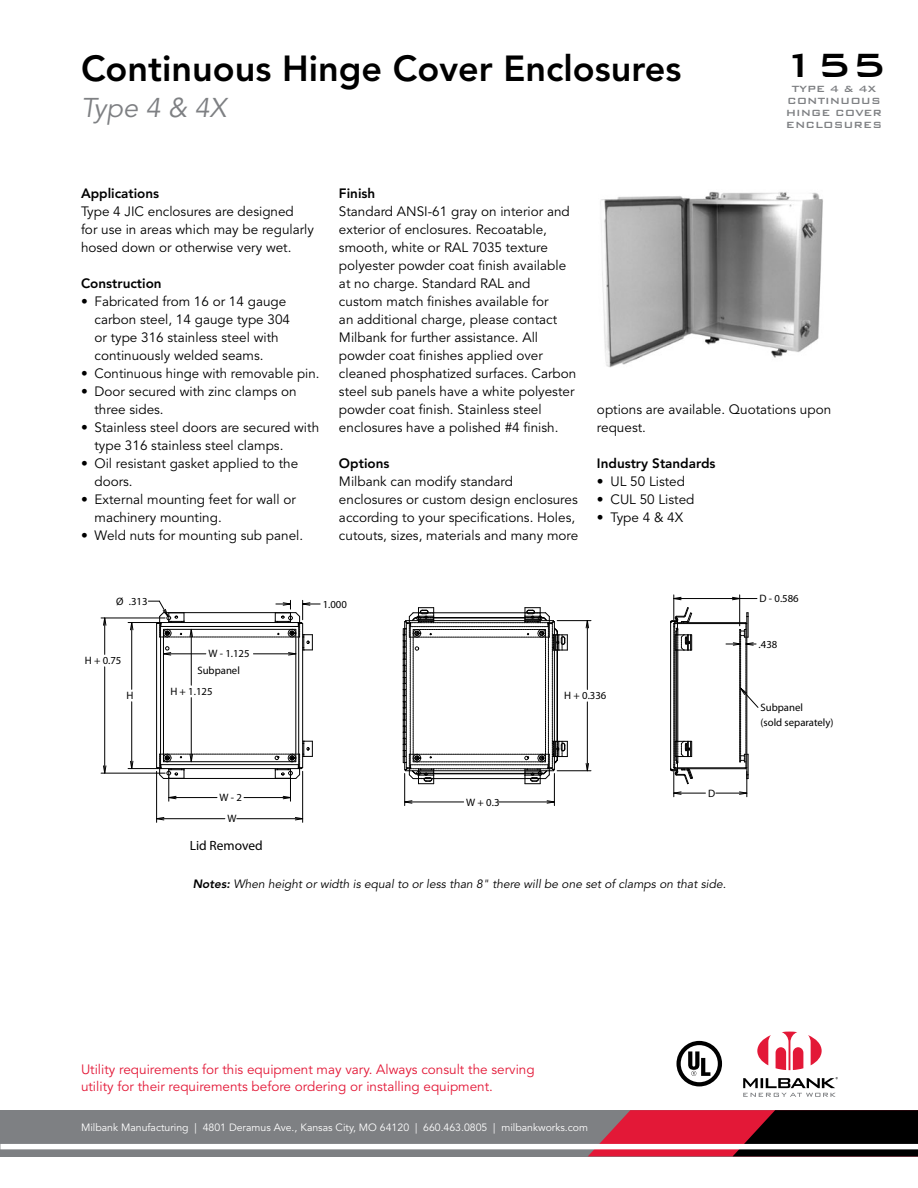
<style>
.page{position:relative;width:918px;height:1188px;background:#fff}
.page>*{position:absolute;margin:0;border:0;box-sizing:border-box;transform-origin:0 0}
.t1{font:700 45px "AG Bank Gothic Pln";color:#000}
.t2{font:800 36px "Avenir LT Std";color:#000}
.t3{font:italic 27px "Avenir LT Std";color:#7e8083}
.t4{font:13.5px/18px "Avenir LT Std";color:#000}
.t5{font:13.5px/16.5px "Avenir LT Std";color:#e31837}
.t6{font:800 13.5px "Avenir LT Std";color:#000}
.t7{font:13.35px "Myriad Pro";color:#000}
.t8{font:italic 12px "Avenir LT Std";color:#000}
.t9{font:700 12px/12px "AG Bank Gothic Pln";color:#7e8083}
.t10{font:10.8px/14.5px "Myriad Pro";color:#000}
.t11{font:10.5px "Avenir LT Std";color:#fff}
.s1{font-weight:800}
</style>
<div class="page">
<div style="left:0;top:1110px;width:918px;height:46px;background:#7e8083"></div>
<svg style="left:588px;top:1110px;width:330px;height:46px;background:#6d1422"></svg>
<div style="left:0;top:1144px;width:918px;height:6px;background:#fff"></div>
<svg style="left:676px;top:1041px;width:46px;height:45px"></svg>
<svg style="left:757px;top:1032px;width:65px;height:38px"></svg>
<svg style="left:743px;top:1077px;width:95px;height:20px"></svg>
<svg style="left:403px;top:607px;width:165px;height:177px"></svg>
<hr style="left:677px;top:623px;width:68px;height:1px;background:#000">
<hr style="left:677px;top:768px;width:69px;height:1px;background:#000">
<hr style="left:677px;top:622px;width:69px;height:1px;background:#000">
<hr style="left:156px;top:623px;width:1px;height:145px;background:#000">
<hr style="left:302px;top:623px;width:1px;height:145px;background:#000">
<hr style="left:160px;top:623px;width:1px;height:145px;background:#000">
<hr style="left:298px;top:623px;width:1px;height:145px;background:#000">
<hr style="left:163px;top:629px;width:1px;height:133px;background:#000">
<hr style="left:296px;top:629px;width:1px;height:133px;background:#000">
<svg style="left:157px;top:817px;width:8px;height:4px"></svg>
<svg style="left:295px;top:817px;width:9px;height:4px"></svg>
<hr style="left:156px;top:771px;width:1px;height:51px;background:#000">
<hr style="left:302px;top:771px;width:1px;height:51px;background:#000">
<hr style="left:157px;top:818px;width:68px;height:1px;background:#000">
<hr style="left:237px;top:818px;width:66px;height:1px;background:#000">
<hr style="left:131px;top:702px;width:1px;height:67px;background:#000">
<hr style="left:131px;top:623px;width:1px;height:66px;background:#000">
<hr style="left:191px;top:629px;width:1px;height:56px;background:#000">
<hr style="left:191px;top:698px;width:1px;height:64px;background:#000">
<svg style="left:103px;top:617px;width:4px;height:9px"></svg>
<svg style="left:103px;top:765px;width:4px;height:8px"></svg>
<hr style="left:101px;top:618px;width:64px;height:1px;background:#000">
<hr style="left:101px;top:773px;width:64px;height:1px;background:#000">
<hr style="left:104px;top:618px;width:1px;height:36px;background:#000">
<hr style="left:104px;top:667px;width:1px;height:106px;background:#000">
<svg style="left:128px;top:741px;width:185px;height:60px"></svg>
<hr style="left:169px;top:797px;width:48px;height:1px;background:#000">
<hr style="left:244px;top:797px;width:46px;height:1px;background:#000">
<svg style="left:128px;top:600px;width:192px;height:56px"></svg>
<svg style="left:405px;top:800px;width:8px;height:4px"></svg>
<svg style="left:546px;top:800px;width:8px;height:4px"></svg>
<hr style="left:404px;top:774px;width:1px;height:32px;background:#000">
<hr style="left:554px;top:774px;width:1px;height:32px;background:#000">
<hr style="left:405px;top:802px;width:59px;height:1px;background:#000">
<hr style="left:498px;top:802px;width:56px;height:1px;background:#000">
<svg style="left:585px;top:763px;width:4px;height:9px"></svg>
<svg style="left:585px;top:621px;width:4px;height:8px"></svg>
<hr style="left:557px;top:770px;width:34px;height:1px;background:#000">
<hr style="left:557px;top:620px;width:34px;height:1px;background:#000">
<hr style="left:587px;top:702px;width:1px;height:69px;background:#000">
<hr style="left:587px;top:621px;width:1px;height:68px;background:#000">
<hr style="left:674px;top:793px;width:31px;height:1px;background:#000">
<hr style="left:716px;top:793px;width:31px;height:1px;background:#000">
<svg style="left:732px;top:597px;width:9px;height:3px"></svg>
<svg style="left:670px;top:595px;width:23px;height:202px"></svg>
<hr style="left:739px;top:595px;width:1px;height:31px;background:#000">
<hr style="left:674px;top:598px;width:83px;height:1px;background:#000">
<svg style="left:726px;top:612px;width:33px;height:185px"></svg>
<img style="left:600px;top:191px;width:223px;height:177px">
<h2 class="t2" style="left:81px;top:47px;width:602px">Continuous Hinge Cover Enclosures</h2>
<h3 class="t3" style="left:81px;top:92px;width:147px">Type 4 &amp; 4X</h3>
<h1 class="t1" style="left:782px;top:43px;width:106px">155</h1>
<p class="t9" style="left:792px;top:83px;width:10px">type</p>
<p class="t9" style="left:830px;top:83px;width:47px">4 &amp; 4X</p>
<p class="t9" style="left:786px;top:95px;width:12px">continuous hinge</p>
<p class="t9" style="left:835px;top:107px;width:10px">cover</p>
<p class="t9" style="left:786px;top:119px;width:11px">enclosures</p>
<p class="t6" style="left:81px;top:185px;width:80px">Applications</p>
<p class="t4" style="left:81px;top:203px;width:235px">Type 4 JIC enclosures are designed<br>for use in areas which may be regularly hosed down or otherwise very wet.</p>
<p class="t6" style="left:81px;top:275px;width:82px">Construction</p>
<p class="t4" style="left:94px;top:293px;width:197px;text-indent:-14px">• Fabricated from 16 or 14 gauge carbon steel, 14 gauge type 304 or type 316 stainless steel with continuously welded seams.</p>
<p class="t4" style="left:81px;top:365px;width:240px">• Continuous hinge with removable pin.</p>
<p class="t4" style="left:94px;top:383px;width:204px;text-indent:-14px">• Door secured with zinc clamps on three sides.</p>
<p class="t4" style="left:94px;top:419px;width:226px;text-indent:-14px">• Stainless steel doors are secured with type 316 stainless steel clamps.</p>
<p class="t4" style="left:94px;top:455px;width:205px;text-indent:-14px">• Oil resistant gasket applied to the doors.</p>
<p class="t4" style="left:94px;top:491px;width:203px;text-indent:-14px">• External mounting feet for wall or machinery mounting.</p>
<p class="t4" style="left:81px;top:527px;width:224px">• Weld nuts for mounting sub panel.</p>
<p class="t6" style="left:339px;top:185px;width:38px">Finish</p>
<p class="t4" style="left:339px;top:203px;width:239px">Standard ANSI-61 gray on interior and exterior of enclosures. Recoatable, smooth, white or RAL 7035 texture polyester powder coat finish available at no charge. Standard RAL and custom match finishes available for<br>an additional charge, please contact Milbank for further assistance. All powder coat finishes applied over cleaned phosphatized surfaces. Carbon steel sub panels have a white polyester powder coat finish. Stainless steel enclosures have a polished #4 finish.</p>
<p class="t6" style="left:339px;top:455px;width:52px">Options</p>
<p class="t4" style="left:339px;top:473px;width:241px">Milbank can modify standard enclosures or custom design enclosures according to your specifications. Holes, cutouts, sizes, materials and many more</p>
<p class="t4" style="left:597px;top:401px;width:236px">options are available. Quotations upon request.</p>
<p class="t6" style="left:597px;top:455px;width:120px">Industry Standards</p>
<p class="t4" style="left:597px;top:473px;width:90px">• UL 50 Listed</p>
<p class="t4" style="left:597px;top:491px;width:99px">• CUL 50 Listed</p>
<p class="t4" style="left:597px;top:509px;width:88px">• Type 4 &amp; 4X</p>
<p class="t10" style="left:116px;top:594px;width:33px">Ø .313</p>
<p class="t10" style="left:85px;top:653px;width:38px">H + 0.75</p>
<p class="t10" style="left:208px;top:646px;width:43px">W - 1.125</p>
<p class="t10" style="left:197px;top:663px;width:44px">Subpanel</p>
<p class="t10" style="left:323px;top:597px;width:26px">1.000</p>
<p class="t10" style="left:760px;top:591px;width:41px">D - 0.586</p>
<p class="t10" style="left:759px;top:637px;width:20px">.438</p>
<p class="t10" style="left:126px;top:688px;width:9px">H</p>
<p class="t10" style="left:170px;top:684px;width:44px">H + 1.125</p>
<p class="t10" style="left:220px;top:790px;width:24px">W - 2</p>
<p class="t10" style="left:227px;top:811px;width:11px">W</p>
<p class="t7" style="left:190px;top:837px;width:74px">Lid Removed</p>
<p class="t10" style="left:466px;top:795px;width:35px">W + 0.3</p>
<p class="t10" style="left:564px;top:688px;width:44px">H + 0.336</p>
<p class="t10" style="left:708px;top:786px;width:9px">D</p>
<p class="t8" style="left:193px;top:877px;width:535px"><span class="s1">Notes:</span> When height or width is equal to or less than 8" there will be one set of clamps on that side.</p>
<p class="t10" style="left:761px;top:700px;width:75px">Subpanel<br>(sold separately)</p>
<p class="t5" style="left:81px;top:1062px;width:455px">Utility requirements for this equipment may vary. Always consult the serving utility for their requirements before ordering or installing equipment.</p>
<p class="t11" style="left:81px;top:1122px;width:509px">Milbank Manufacturing | 4801 Deramus Ave., Kansas City, MO 64120 | 660.463.0805 | milbankworks.com</p>
</div>
